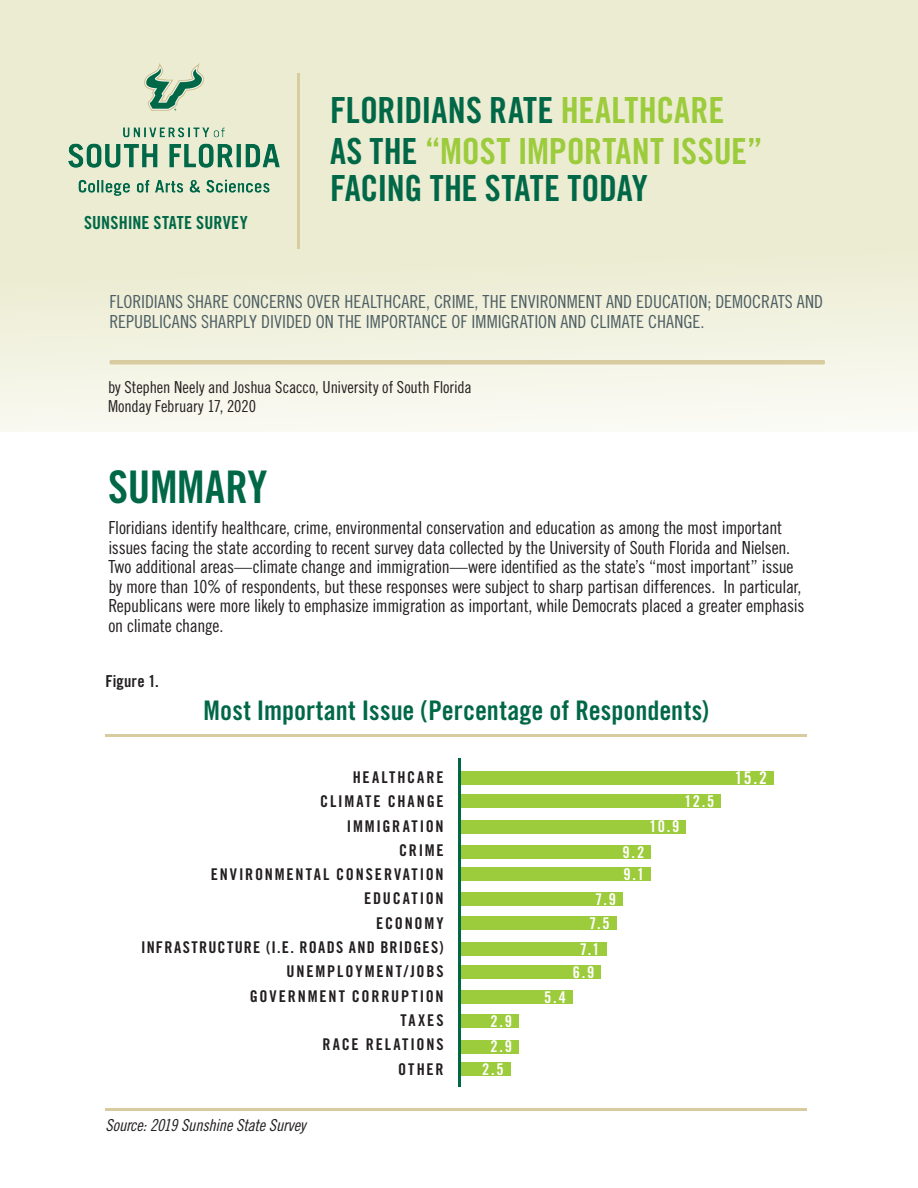
<style>
.page{position:relative;width:918px;height:1188px;background:#fff}
.page>*{position:absolute;margin:0;border:0;box-sizing:border-box;transform-origin:0 0}
.MAIN_TITLES{font:45px "Trade Gothic LT Std Bd Cn 20";letter-spacing:-.005em;color:#006847}
.MAIN_TITLES-2{font:36px/36.9px "Trade Gothic LT Std Bd Cn 20";letter-spacing:-.005em;color:#006847}
.COPY{font:27px "Trade Gothic LT Std Bd Cn 20";color:#006847}
.COPY-2{font:18px/19.5px "Trade Gothic LT Std Cn 18";letter-spacing:-.015em;color:#231f20}
.SECONDARY_HEADLINES{font:18px/19.2px "Trade Gothic LT Std Cn 18";color:#4e5f63}
.t1{font:18px "Trade Gothic LT Std Bd Cn 20";letter-spacing:.01em;color:#006847}
.t2{font:17.55px "Trade Gothic LT Std Bd Cn 20";color:#fff}
.COPY-3{font:16.5px "Trade Gothic LT Std Cn 18";letter-spacing:-.01em;color:#231f20}
.COPY-4{font:16.5px "Trade Gothic LT Std Cn 18 Obl";letter-spacing:-.015em;color:#231f20}
.COPY-5{font:16.5px "Trade Gothic LT Std Bd Cn 20";letter-spacing:.01em;color:#231f20}
.t3{font:16.2px "Trade Gothic LT Std Bd Cn 20";letter-spacing:.11em;color:#231f20}
.t4{font:16.2px "Trade Gothic LT Std Bd Cn 20";color:#fff}
.t5{font:16.2px "Trade Gothic LT Std Bd Cn 20";letter-spacing:.075em;color:#231f20}
.s1{color:#9ccb3b}
</style>
<div class="page">
<div style="left:0;top:0;width:918px;height:432px;background:linear-gradient(to bottom,#e9e9ca,#f5f5e7)"></div>
<div style="left:461px;top:771px;width:313px;height:14px;background:#9ccb3b"></div>
<div style="left:461px;top:794px;width:260px;height:14px;background:#9ccb3b"></div>
<div style="left:461px;top:820px;width:225px;height:13px;background:#9ccb3b"></div>
<div style="left:461px;top:845px;width:190px;height:14px;background:#9ccb3b"></div>
<div style="left:461px;top:868px;width:190px;height:13px;background:#9ccb3b"></div>
<div style="left:461px;top:893px;width:162px;height:13px;background:#9ccb3b"></div>
<div style="left:461px;top:916px;width:156px;height:14px;background:#9ccb3b"></div>
<div style="left:461px;top:942px;width:145px;height:14px;background:#9ccb3b"></div>
<div style="left:461px;top:966px;width:140px;height:13px;background:#9ccb3b"></div>
<div style="left:461px;top:991px;width:112px;height:13px;background:#9ccb3b"></div>
<div style="left:461px;top:1014px;width:58px;height:14px;background:#9ccb3b"></div>
<div style="left:461px;top:1040px;width:58px;height:13px;background:#9ccb3b"></div>
<div style="left:461px;top:1062px;width:50px;height:14px;background:#9ccb3b"></div>
<hr style="left:458px;top:758px;width:3px;height:329px;background:#006847">
<hr style="left:105px;top:734px;width:702px;height:3px;background:#d7cb9f">
<hr style="left:105px;top:1108px;width:702px;height:3px;background:#d7cb9f">
<img style="left:69px;top:63px;width:210px;height:133px">
<hr style="left:297px;top:74px;width:3px;height:175px;background:#d7cb9f">
<hr style="left:110px;top:360px;width:715px;height:4px;background:#d7cb9f;border-radius:2px">
<p class="t1" style="left:84px;top:212px;width:165px">SUNSHINE STATE SURVEY</p>
<p class="MAIN_TITLES-2" style="left:330px;top:92px;width:396px">FLORIDIANS RATE <span class="s1">HEALTHCARE</span></p>
<p class="MAIN_TITLES-2" style="left:330px;top:133px;width:434px">AS THE <span class="s1">“MOST IMPORTANT ISSUE”<br></span>FACING THE STATE TODAY</p>
<p class="SECONDARY_HEADLINES" style="left:110px;top:292px;width:715px">FLORIDIANS SHARE CONCERNS OVER HEALTHCARE, CRIME, THE ENVIRONMENT AND EDUCATION; DEMOCRATS AND<br>REPUBLICANS SHARPLY DIVIDED ON THE IMPORTANCE OF IMMIGRATION AND CLIMATE CHANGE.</p>
<p class="COPY-3" style="left:108px;top:377px;width:365px">by Stephen Neely and Joshua Scacco, University of South Florida</p>
<p class="COPY-3" style="left:108px;top:397px;width:150px">Monday February 17, 2020</p>
<p class="MAIN_TITLES" style="left:108px;top:459px;width:161px">SUMMARY</p>
<p class="COPY-2" style="left:108px;top:518px;width:698px">Floridians identify healthcare, crime, environmental conservation and education as among the most important issues facing the state according to recent survey data collected by the University of South Florida and Nielsen.<br>Two additional areas—climate change and immigration—were identified as the state’s “most important” issue by more than 10% of respondents, but these responses were subject to sharp partisan differences. In particular, Republicans were more likely to emphasize immigration as important, while Democrats placed a greater emphasis on climate change.</p>
<p class="COPY-5" style="left:105px;top:671px;width:55px">Figure 1.</p>
<p class="COPY" style="left:204px;top:694px;width:507px">Most Important Issue (Percentage of Respondents)</p>
<p class="t3" style="left:353px;top:767px;width:93px">HEALTHCARE</p>
<p class="t3" style="left:320px;top:792px;width:125px">CLIMATE CHANGE</p>
<p class="t3" style="left:347px;top:816px;width:98px">IMMIGRATION</p>
<p class="t3" style="left:399px;top:840px;width:46px">CRIME</p>
<p class="t3" style="left:211px;top:865px;width:235px">ENVIRONMENTAL CONSERVATION</p>
<p class="t3" style="left:364px;top:889px;width:81px">EDUCATION</p>
<p class="t3" style="left:376px;top:913px;width:69px">ECONOMY</p>
<p class="t5" style="left:141px;top:937px;width:304px">INFRASTRUCTURE (I.E. ROADS AND BRIDGES)</p>
<p class="t3" style="left:287px;top:962px;width:159px">UNEMPLOYMENT/JOBS</p>
<p class="t3" style="left:250px;top:986px;width:195px">GOVERNMENT CORRUPTION</p>
<p class="t3" style="left:401px;top:1010px;width:45px">TAXES</p>
<p class="t3" style="left:322px;top:1035px;width:123px">RACE RELATIONS</p>
<p class="t3" style="left:398px;top:1059px;width:47px">OTHER</p>
<p class="COPY-4" style="left:105px;top:1115px;width:202px">Source: 2019 Sunshine State Survey</p>
<p class="t4" style="left:490px;top:1011px;width:23px">2.9</p>
<p class="t4" style="left:490px;top:1037px;width:23px">2.9</p>
<p class="t4" style="left:482px;top:1059px;width:23px">2.5</p>
<p class="t4" style="left:544px;top:988px;width:23px">5.4</p>
<p class="t4" style="left:595px;top:890px;width:22px">7.9</p>
<p class="t4" style="left:589px;top:913px;width:22px">7.5</p>
<p class="t4" style="left:580px;top:939px;width:21px">7.1</p>
<p class="t4" style="left:573px;top:963px;width:23px">6.9</p>
<p class="t4" style="left:685px;top:791px;width:31px">12.5</p>
<p class="t4" style="left:649px;top:817px;width:31px">10.9</p>
<p class="t4" style="left:622px;top:842px;width:23px">9.2</p>
<p class="t4" style="left:624px;top:865px;width:22px">9.1</p>
<p class="t2" style="left:735px;top:767px;width:34px">15.2</p>
</div>
